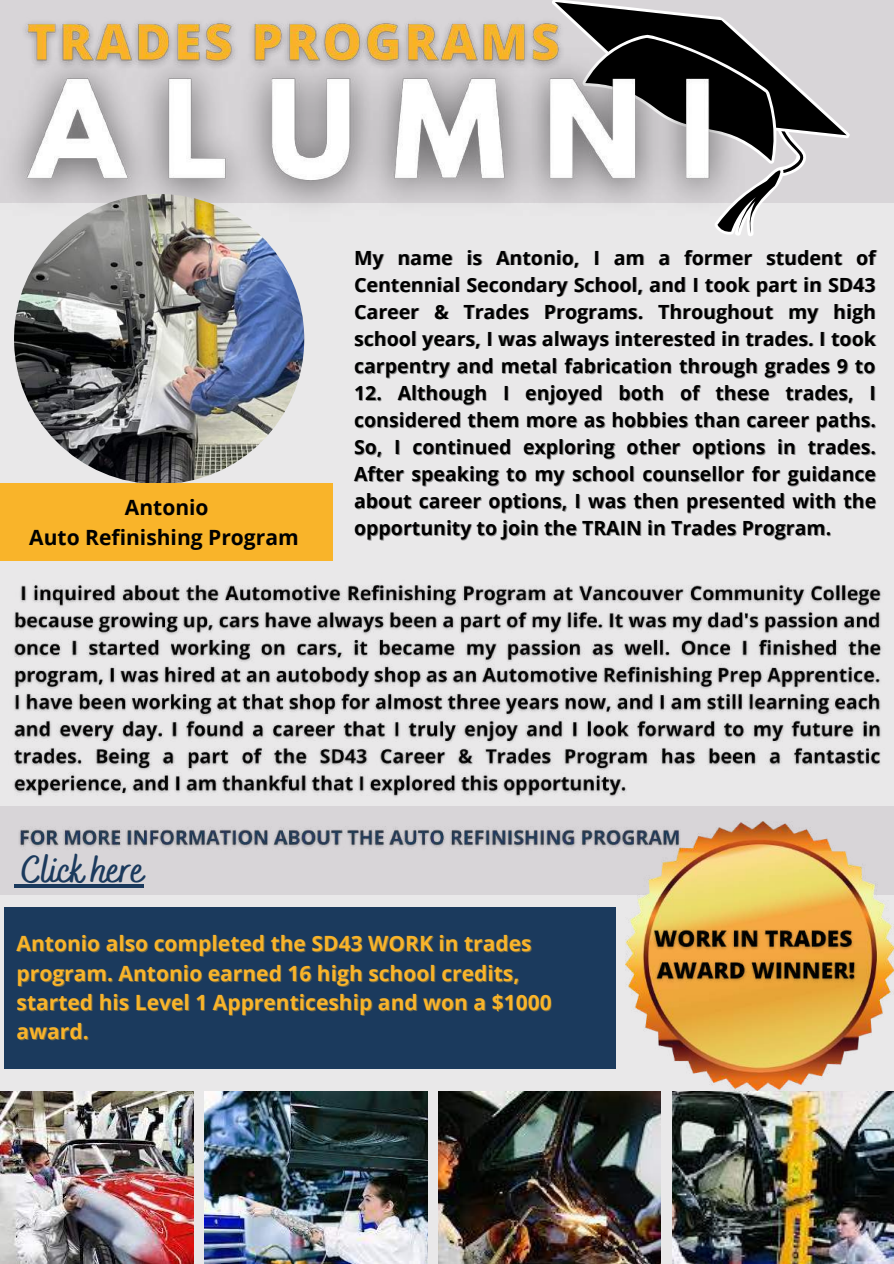
<style>
.page{position:relative;width:894px;height:1264px;background:#fff}
.page>*{position:absolute;margin:0;border:0;box-sizing:border-box;transform-origin:0 0}
.t1{font:700 37.65px "Bakerie Smooth";color:#1b3a5d}
.t2{font:700 21px/29.2px "Open Sans";color:#f9b42a}
.t3{font:700 21px/29.2px "Open Sans";color:#000;text-align:center}
.t4{font:700 19.5px/27px "Open Sans";color:#000;text-align:justify}
</style>
<div class="page">
<div style="left:0;top:0;width:893px;height:1263px;background:#e9e8e9"></div>
<img style="left:0;top:1091px;width:193px;height:172px">
<img style="left:204px;top:1091px;width:223px;height:172px">
<img style="left:438px;top:1091px;width:222px;height:172px">
<img style="left:672px;top:1091px;width:221px;height:172px">
<div style="left:0;top:0;width:893px;height:202px;background:#d8d5d8"></div>
<img style="left:14px;top:194px;width:290px;height:290px;border-radius:50%">
<div style="left:0;top:483px;width:332px;height:78px;background:#f9b42a"></div>
<div style="left:0;top:806px;width:893px;height:89px;background:#d8d5d8"></div>
<img style="left:625px;top:856px;width:268px;height:234px">
<div style="left:4px;top:907px;width:611px;height:161px;background:#1b3a5d"></div>
<img style="left:0;top:1px;width:872px;height:274px">
<img style="left:14px;top:0;width:561px;height:90px">
<img style="left:13px;top:585px;width:869px;height:271px">
<svg style="left:14px;top:884px;width:8px;height:4px"></svg>
<hr style="left:22px;top:884px;width:122px;height:4px;background:#1b3a5d">
<img style="left:647px;top:917px;width:216px;height:74px">
<p class="t3" style="left:29px;top:492px;width:271px">Antonio<br>Auto Refinishing Program</p>
<p class="t4" style="left:354px;top:243px;width:523px">My name is Antonio, I am a former student of Centennial Secondary School, and I took part in SD43<br>Career &amp; Trades Programs. Throughout my high school years, I was always interested in trades. I took carpentry and metal fabrication through grades 9 to</p>
<p class="t4" style="left:354px;top:378px;width:523px">12. Although I enjoyed both of these trades, I considered them more as hobbies than career paths.<br>So, I continued exploring other options in trades.<br>After speaking to my school counsellor for guidance about career options, I was then presented with the opportunity to join the TRAIN in Trades Program.</p>
<h1 class="t1" style="left:22px;top:848px;width:124px">Click here</h1>
<p class="t2" style="left:17px;top:928px;width:536px">Antonio also completed the SD43 WORK in trades program. Antonio earned 16 high school credits, started his Level 1 Apprenticeship and won a $1000 award.</p>
</div>
